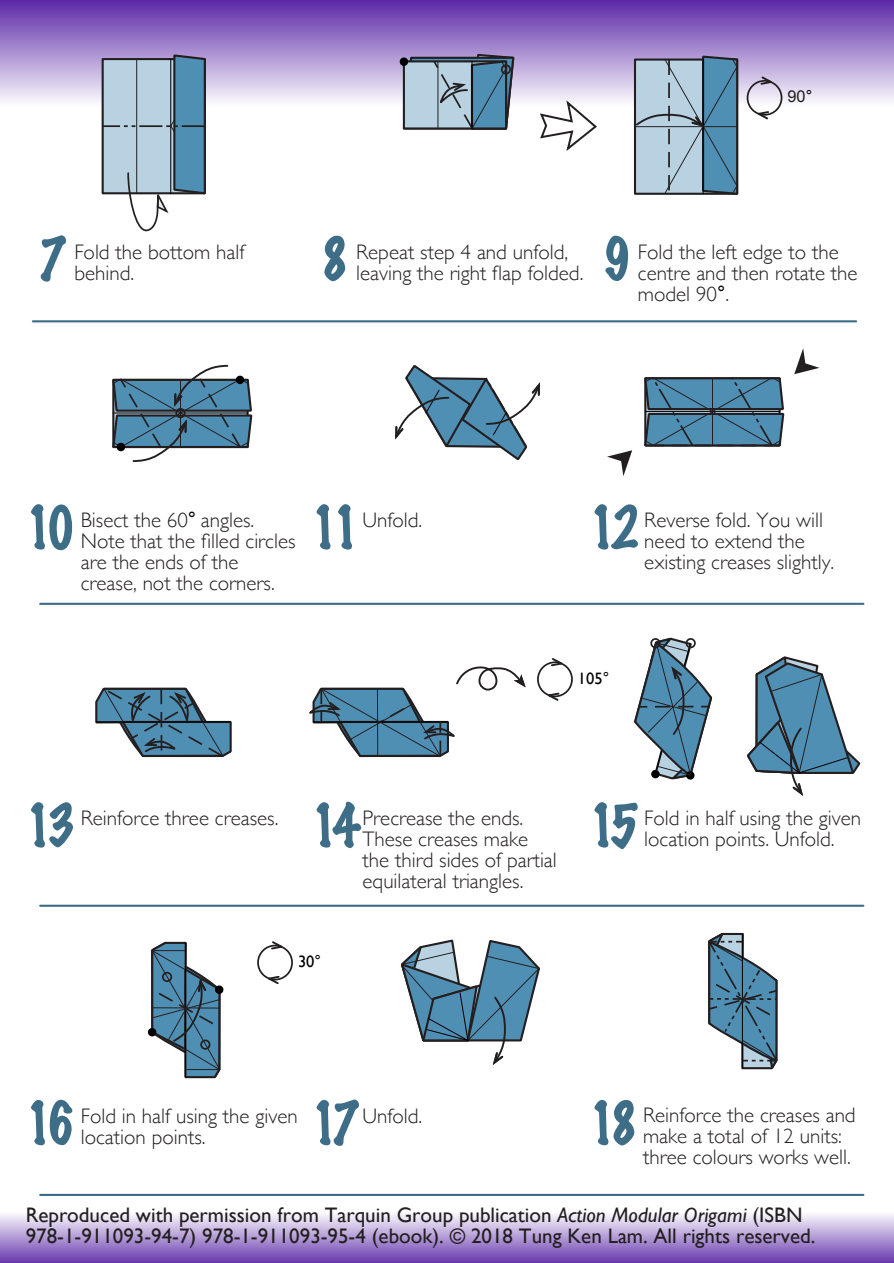
<style>
.page{position:relative;width:894px;height:1263px;background:#fff}
.page>*{position:absolute;margin:0;border:0;box-sizing:border-box;transform-origin:0 0}
.t1{font:100 54px "Marker Felt";letter-spacing:-.15em;color:#3e6d88;scale:.95 1}
.t2{font:300 21px/21px "Gill Sans";color:#231f20}
.t3{font:21px/21px "Gill Sans";color:#231f20}
.t4{font:16.5px "Gill Sans";color:#000}
.t5{font:16.35px "Arial";color:#231f20}
.s1{font-family:"Gill Sans";font-size:16.5px;color:#000}
.s2{font-weight:400;color:#000}
.s3{font-style:italic}
</style>
<div class="page">
<svg style="left:0;top:0;width:893px;height:195px"></svg>
<svg style="left:0;top:1193px;width:893px;height:70px"></svg>
<svg style="left:399px;top:53px;width:116px;height:78px;background:#859db1"></svg>
<div style="left:500px;top:64px;width:11px;height:11px;border:2px solid #231f20;border-radius:50%"></div>
<svg style="left:634px;top:54px;width:105px;height:141px;background:#86a4b7"></svg>
<svg style="left:538px;top:98px;width:60px;height:56px"></svg>
<svg style="left:103px;top:53px;width:104px;height:179px"></svg>
<div style="left:746px;top:80px;width:36px;height:36px;border:2px solid #231f20;border-radius:50%"></div>
<svg style="left:758px;top:75px;width:18px;height:11px"></svg>
<svg style="left:752px;top:110px;width:18px;height:11px"></svg>
<hr style="left:33px;top:320px;width:822px;height:2px;background:#3e6d88">
<svg style="left:708px;top:932px;width:70px;height:138px"></svg>
<svg style="left:95px;top:687px;width:137px;height:71px"></svg>
<svg style="left:747px;top:656px;width:114px;height:140px"></svg>
<svg style="left:401px;top:939px;width:139px;height:126px"></svg>
<svg style="left:309px;top:666px;width:216px;height:92px"></svg>
<div style="left:537px;top:661px;width:35px;height:36px;border:2px solid #231f20;border-radius:50%"></div>
<svg style="left:549px;top:658px;width:18px;height:9px"></svg>
<svg style="left:543px;top:691px;width:17px;height:10px"></svg>
<div style="left:257px;top:945px;width:36px;height:35px;border:2px solid #231f20;border-radius:50%"></div>
<svg style="left:269px;top:941px;width:18px;height:10px"></svg>
<svg style="left:263px;top:974px;width:18px;height:10px"></svg>
<svg style="left:147px;top:941px;width:77px;height:138px"></svg>
<div style="left:162px;top:972px;width:10px;height:10px;border:2px solid #231f20;border-radius:50%"></div>
<div style="left:200px;top:1039px;width:10px;height:11px;border:2px solid #231f20;border-radius:50%"></div>
<svg style="left:634px;top:637px;width:79px;height:143px"></svg>
<svg style="left:112px;top:364px;width:141px;height:98px"></svg>
<svg style="left:395px;top:365px;width:145px;height:95px"></svg>
<svg style="left:644px;top:377px;width:141px;height:70px;background:#4c7994"></svg>
<hr style="left:711px;top:378px;width:1px;height:67px;background:#231f20">
<svg style="left:794px;top:348px;width:25px;height:26px"></svg>
<svg style="left:607px;top:450px;width:25px;height:26px"></svg>
<hr style="left:40px;top:603px;width:823px;height:2px;background:#3e6d88">
<hr style="left:40px;top:905px;width:823px;height:2px;background:#3e6d88">
<hr style="left:40px;top:1194px;width:823px;height:2px;background:#3e6d88">
<p class="t5" style="left:787px;top:90px;width:26px">90<span class="s1">°</span></p>
<h1 class="t1" style="left:39px;top:237px;width:32px">7</h1>
<h1 class="t1" style="left:321px;top:237px;width:32px">8</h1>
<p class="t2" style="left:74px;top:243px;width:171px">Fold the bottom half behind.</p>
<p class="t2" style="left:356px;top:243px;width:213px">Repeat step 4 and unfold,</p>
<p class="t2" style="left:356px;top:264px;width:228px">leaving the right flap folded.</p>
<h1 class="t1" style="left:602px;top:237px;width:32px">9</h1>
<p class="t2" style="left:637px;top:243px;width:221px">Fold the left edge to the centre and then rotate the model 90<span class="s2">°</span>.</p>
<h1 class="t1" style="left:25px;top:505px;width:55px">10</h1>
<p class="t2" style="left:81px;top:512px;width:216px">Bisect the 60<span class="s2">°</span> angles.<br>Note that the filled circles are the ends of the crease, not the corners.</p>
<h1 class="t1" style="left:310px;top:505px;width:55px">11</h1>
<p class="t2" style="left:362px;top:512px;width:61px">Unfold.</p>
<h1 class="t1" style="left:588px;top:505px;width:55px">12</h1>
<p class="t2" style="left:644px;top:512px;width:191px">Reverse fold. You will need to extend the existing creases slightly.</p>
<p class="t4" style="left:577px;top:672px;width:33px">105°</p>
<h1 class="t1" style="left:25px;top:803px;width:55px">13</h1>
<p class="t2" style="left:81px;top:810px;width:199px">Reinforce three creases.</p>
<h1 class="t1" style="left:310px;top:803px;width:55px">14</h1>
<p class="t2" style="left:362px;top:810px;width:196px">Precrease the ends.<br>These creases make the third sides of partial equilateral triangles.</p>
<p class="t4" style="left:298px;top:955px;width:25px">30°</p>
<h1 class="t1" style="left:588px;top:803px;width:55px">15</h1>
<p class="t2" style="left:644px;top:810px;width:218px">Fold in half using the given location points. Unfold.</p>
<h1 class="t1" style="left:25px;top:1101px;width:55px">16</h1>
<p class="t2" style="left:81px;top:1108px;width:218px">Fold in half using the given location points.</p>
<h1 class="t1" style="left:310px;top:1101px;width:55px">17</h1>
<p class="t2" style="left:362px;top:1108px;width:61px">Unfold.</p>
<h1 class="t1" style="left:588px;top:1101px;width:55px">18</h1>
<p class="t2" style="left:642px;top:1107px;width:214px">Reinforce the creases and make a total of 12 units: three colours works well.</p>
<p class="t3" style="left:26px;top:1207px;width:791px">Reproduced with permission from Tarquin Group publication <span class="s3">Action Modular Origami</span> (ISBN<br>978-1-911093-94-7) 978-1-911093-95-4 (ebook). © 2018 Tung Ken Lam. All rights reserved.</p>
</div>
